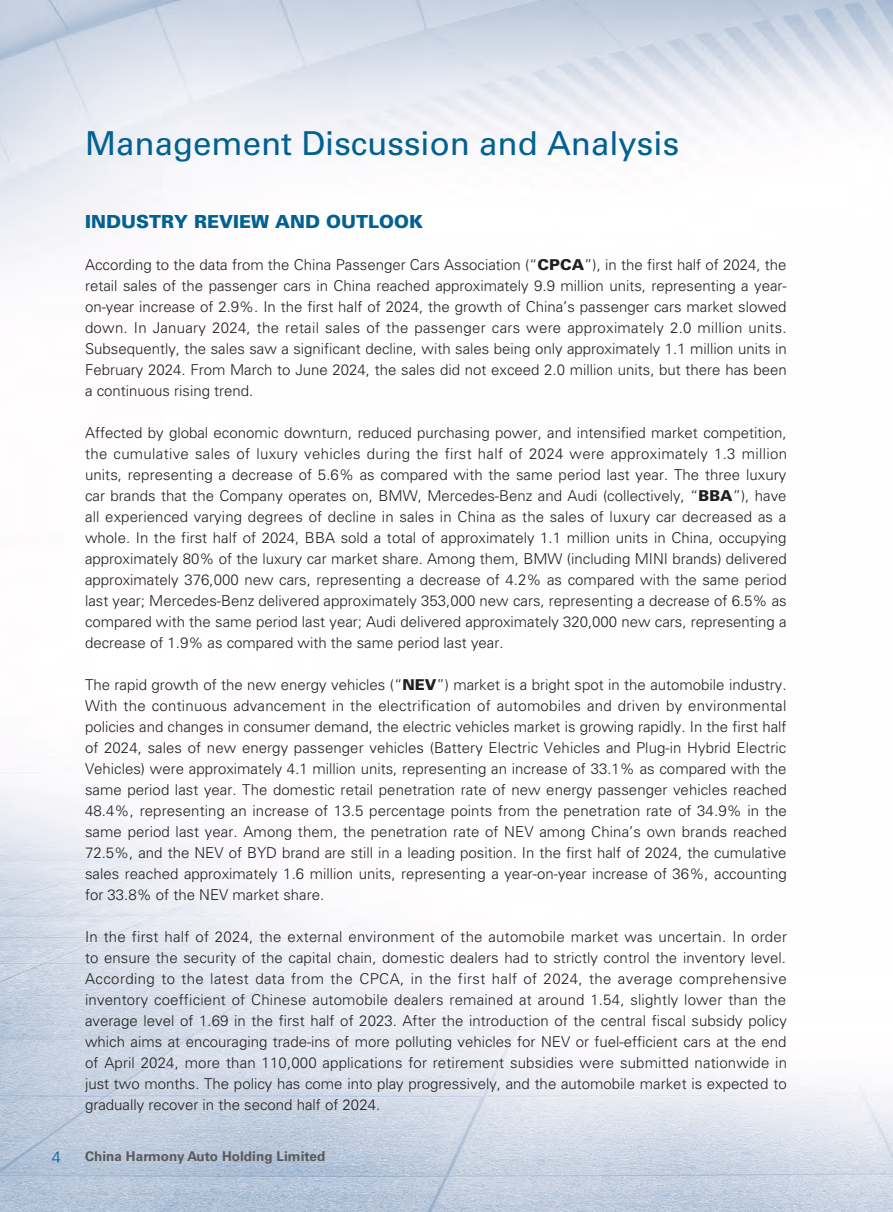
<style>
.page{position:relative;width:893px;height:1212px;background:#fff}
.page>*{position:absolute;margin:0;border:0;box-sizing:border-box;transform-origin:0 0}
.t1{font:33px "Univers LT Std";color:#006192}
.t2{font:900 18px "Univers LT Std";color:#006192}
.t3{font:300 16.5px "Univers LT Std";color:#006192}
.t4{font:300 15px/21px "Univers LT Std";color:#231f20;text-align:justify}
.t5{font:700 13.5px "Univers LT Std";letter-spacing:.005em;color:#57585a}
.s1{font-weight:900}
</style>
<div class="page">
<img style="left:0;top:0;width:893px;height:1212px">
<h1 class="t1" style="left:85px;top:124px;width:596px">Management Discussion and Analysis</h1>
<p class="t2" style="left:85px;top:210px;width:339px">INDUSTRY REVIEW AND OUTLOOK</p>
<p class="t4" style="left:85px;top:254px;width:703px">According to the data from the China Passenger Cars Association (“<span class="s1">CPCA</span>”), in the first half of 2024, the retail sales of the passenger cars in China reached approximately 9.9 million units, representing a year&shy;on-year increase of 2.9%. In the first half of 2024, the growth of China’s passenger cars market slowed down. In January 2024, the retail sales of the passenger cars were approximately 2.0 million units.<br>Subsequently, the sales saw a significant decline, with sales being only approximately 1.1 million units in February 2024. From March to June 2024, the sales did not exceed 2.0 million units, but there has been a continuous rising trend.</p>
<p class="t4" style="left:85px;top:422px;width:703px">Affected by global economic downturn, reduced purchasing power, and intensified market competition, the cumulative sales of luxury vehicles during the first half of 2024 were approximately 1.3 million units, representing a decrease of 5.6% as compared with the same period last year. The three luxury car brands that the Company operates on, BMW, Mercedes-Benz and Audi (collectively, “<span class="s1">BBA</span>”), have all experienced varying degrees of decline in sales in China as the sales of luxury car decreased as a whole. In the first half of 2024, BBA sold a total of approximately 1.1 million units in China, occupying approximately 80% of the luxury car market share. Among them, BMW (including MINI brands) delivered approximately 376,000 new cars, representing a decrease of 4.2% as compared with the same period last year; Mercedes-Benz delivered approximately 353,000 new cars, representing a decrease of 6.5% as compared with the same period last year; Audi delivered approximately 320,000 new cars, representing a decrease of 1.9% as compared with the same period last year.</p>
<p class="t4" style="left:85px;top:674px;width:703px">The rapid growth of the new energy vehicles (“<span class="s1">NEV</span>”) market is a bright spot in the automobile industry.<br>With the continuous advancement in the electrification of automobiles and driven by environmental policies and changes in consumer demand, the electric vehicles market is growing rapidly. In the first half of 2024, sales of new energy passenger vehicles (Battery Electric Vehicles and Plug-in Hybrid Electric Vehicles) were approximately 4.1 million units, representing an increase of 33.1% as compared with the same period last year. The domestic retail penetration rate of new energy passenger vehicles reached 48.4%, representing an increase of 13.5 percentage points from the penetration rate of 34.9% in the same period last year. Among them, the penetration rate of NEV among China’s own brands reached 72.5%, and the NEV of BYD brand are still in a leading position. In the first half of 2024, the cumulative sales reached approximately 1.6 million units, representing a year-on-year increase of 36%, accounting for 33.8% of the NEV market share.</p>
<p class="t4" style="left:85px;top:926px;width:703px">In the first half of 2024, the external environment of the automobile market was uncertain. In order to ensure the security of the capital chain, domestic dealers had to strictly control the inventory level.<br>According to the latest data from the CPCA, in the first half of 2024, the average comprehensive inventory coefficient of Chinese automobile dealers remained at around 1.54, slightly lower than the average level of 1.69 in the first half of 2023. After the introduction of the central fiscal subsidy policy which aims at encouraging trade-ins of more polluting vehicles for NEV or fuel-efficient cars at the end of April 2024, more than 110,000 applications for retirement subsidies were submitted nationwide in just two months. The policy has come into play progressively, and the automobile market is expected to gradually recover in the second half of 2024.</p>
<p class="t3" style="left:52px;top:1147px;width:11px">4</p>
<p class="t5" style="left:85px;top:1148px;width:242px">China Harmony Auto Holding Limited</p>
</div>
